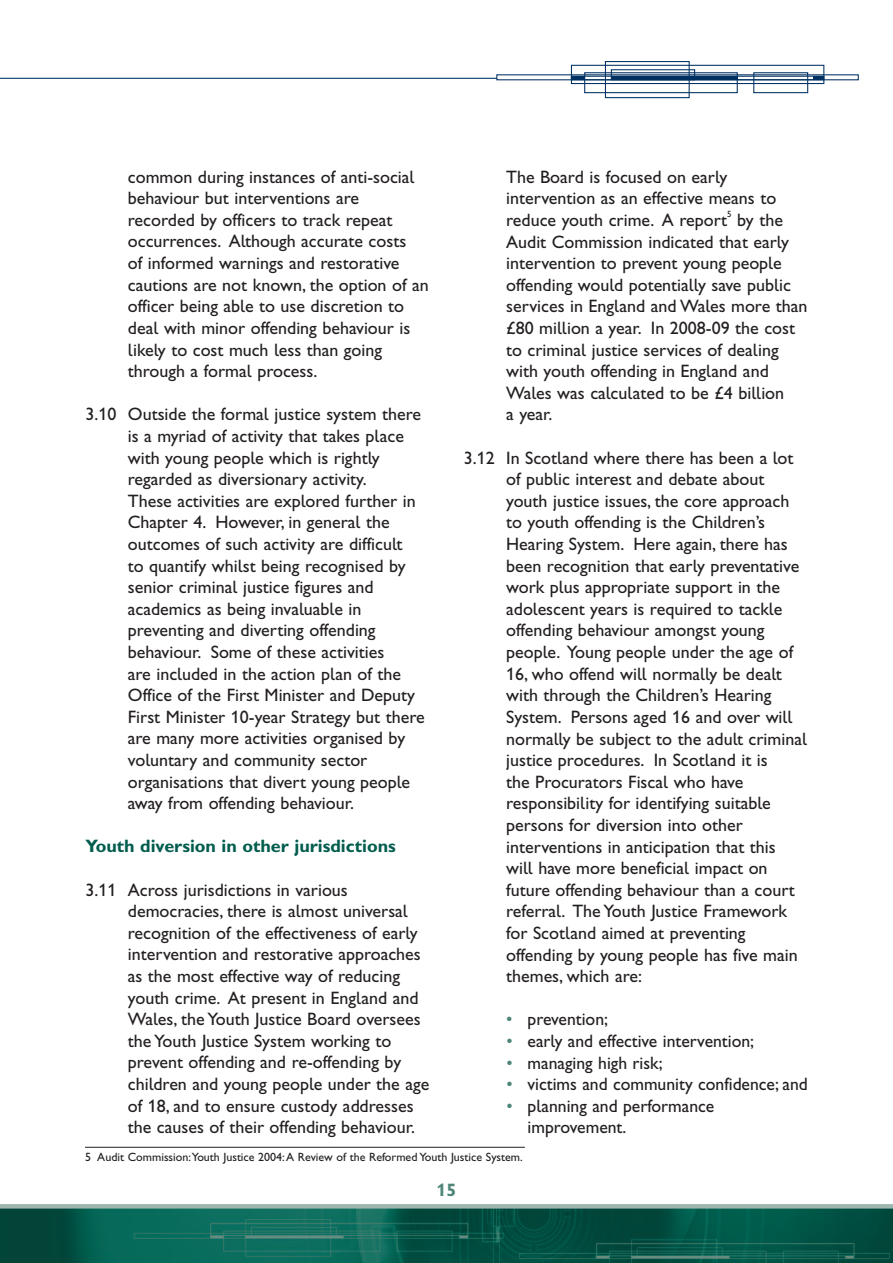
<style>
.page{position:relative;width:893px;height:1263px;background:#fff}
.page>*{position:absolute;margin:0;border:0;box-sizing:border-box;transform-origin:0 0}
.t1{font:18px/21.6px "Gill Sans Hta";color:#231f20}
.t2{font:18px "Gill Sans Hta Bold Plain";color:#005c4d}
.t3{font:18px "Gill Sans Hta Bold Plain";color:#4d8578}
.t4{font:12px "Gill Sans Hta";color:#231f20}
.t5{font:9px "Gill Sans Hta";color:#231f20}
.s1{color:#4d8578}
</style>
<div class="page">
<img style="left:1px;top:1208px;width:892px;height:55px">
<div style="left:605px;top:61px;width:85px;height:37px;border:1px solid #003163"></div>
<div style="left:571px;top:65px;width:253px;height:19px;border:1px solid #003163"></div>
<div style="left:753px;top:72px;width:55px;height:21px;border:1px solid #003163"></div>
<div style="left:584px;top:72px;width:154px;height:21px;border:1px solid #003163"></div>
<div style="left:571px;top:76px;width:253px;height:4px;border:1px solid #003163"></div>
<div style="left:611px;top:69px;width:84px;height:11px;border:1px solid #003163"></div>
<hr style="left:571px;top:76px;width:14px;height:4px;background:#003163">
<hr style="left:611px;top:76px;width:126px;height:4px;background:#003163">
<hr style="left:813px;top:76px;width:11px;height:4px;background:#003163">
<hr style="left:0;top:78px;width:497px;height:1px;background:#003163">
<hr style="left:0;top:1204px;width:893px;height:4px;background:#9eb6af">
<hr style="left:85px;top:1147px;width:440px;height:1px;background:#231f20">
<p class="t1" style="left:128px;top:168px;width:302px">common during instances of anti-social behaviour but interventions are recorded by officers to track repeat occurrences. Although accurate costs<br>of informed warnings and restorative cautions are not known, the option of an officer being able to use discretion to deal with minor offending behaviour is likely to cost much less than going through a formal process.</p>
<p class="t1" style="left:128px;top:405px;width:298px;text-indent:-42px">3.10 Outside the formal justice system there is a myriad of activity that takes place with young people which is rightly regarded as diversionary activity.<br>These activities are explored further in Chapter 4. However, in general the outcomes of such activity are difficult<br>to quantify whilst being recognised by senior criminal justice figures and academics as being invaluable in preventing and diverting offending behaviour. Some of these activities<br>are included in the action plan of the Office of the First Minister and Deputy First Minister 10-year Strategy but there are many more activities organised by voluntary and community sector organisations that divert young people away from offending behaviour.</p>
<p class="t2" style="left:85px;top:840px;width:312px">Youth diversion in other jurisdictions</p>
<p class="t1" style="left:128px;top:880px;width:303px;text-indent:-42px">3.11 Across jurisdictions in various democracies, there is almost universal recognition of the effectiveness of early intervention and restorative approaches as the most effective way of reducing youth crime. At present in England and Wales, the Youth Justice Board oversees the Youth Justice System working to prevent offending and re-offending by children and young people under the age of 18, and to ensure custody addresses the causes of their offending behaviour.</p>
<p class="t1" style="left:506px;top:168px;width:272px">The Board is focused on early intervention as an effective means to reduce youth crime. A report</p>
<p class="t5" style="left:727px;top:211px;width:6px">5</p>
<p class="t1" style="left:506px;top:211px;width:303px;text-indent:231px">by the<br>Audit Commission indicated that early intervention to prevent young people offending would potentially save public services in England and Wales more than £80 million a year. In 2008-09 the cost to criminal justice services of dealing with youth offending in England and<br>Wales was calculated to be £4 billion<br>a year.</p>
<p class="t1" style="left:506px;top:448px;width:303px;text-indent:-42px">3.12 In Scotland where there has been a lot of public interest and debate about youth justice issues, the core approach to youth offending is the Children’s Hearing System. Here again, there has been recognition that early preventative work plus appropriate support in the adolescent years is required to tackle offending behaviour amongst young people. Young people under the age of 16, who offend will normally be dealt with through the Children’s Hearing System. Persons aged 16 and over will normally be subject to the adult criminal justice procedures. In Scotland it is<br>the Procurators Fiscal who have responsibility for identifying suitable persons for diversion into other interventions in anticipation that this<br>will have more beneficial impact on future offending behaviour than a court referral. The Youth Justice Framework for Scotland aimed at preventing offending by young people has five main themes, which are:</p>
<p class="t1" style="left:506px;top:1010px;width:103px"><span class="s1">•</span> prevention;</p>
<p class="t1" style="left:506px;top:1032px;width:249px"><span class="s1">•</span> early and effective intervention;</p>
<p class="t1" style="left:506px;top:1053px;width:158px"><span class="s1">•</span> managing high risk;</p>
<p class="t1" style="left:506px;top:1075px;width:303px"><span class="s1">•</span> victims and community confidence; and</p>
<p class="t1" style="left:528px;top:1096px;width:188px;text-indent:-21px"><span class="s1">•</span> planning and performance improvement.</p>
<p class="t4" style="left:85px;top:1153px;width:439px">5 Audit Commission:Youth Justice 2004:A Review of the Reformed Youth Justice System.</p>
<p class="t3" style="left:437px;top:1184px;width:21px">15</p>
</div>
